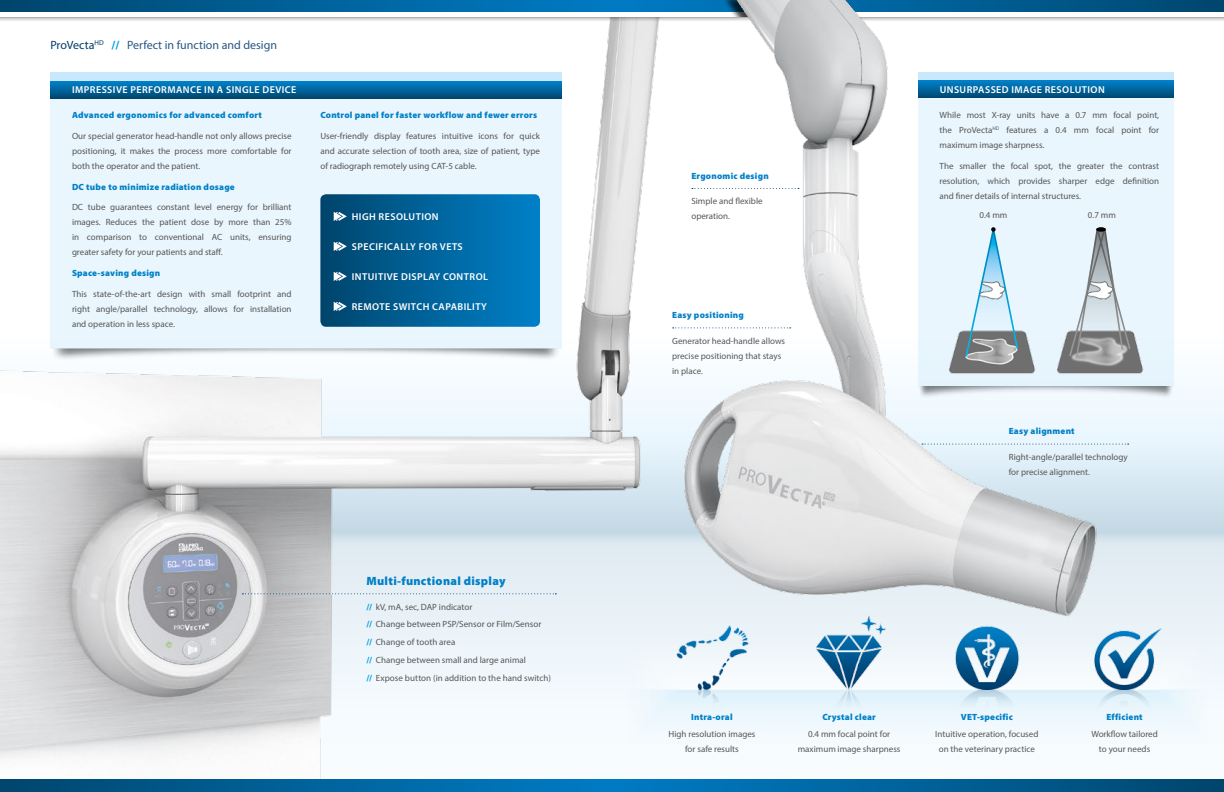
<style>
.page{position:relative;width:1224px;height:792px;background:#fff}
.page>*{position:absolute;margin:0;border:0;box-sizing:border-box;transform-origin:0 0}
.t1{font:12px "Myriad Pro";color:#275784}
.t2{font:900 12px "Myriad Pro";letter-spacing:.025em;color:#0080c8}
.t3{font:600 10px "Myriad Pro";letter-spacing:.045em;color:#fff}
.t4{font:9px/15px "Myriad Pro";color:#565656;text-align:justify}
.t5{font:900 9px "Myriad Pro";letter-spacing:.025em;color:#0080c8}
.s1{color:#003b6a}
.s2{font-weight:700;color:#009ee3}
.s3{font-weight:900;color:#0080c8}
</style>
<div class="page">
<img style="left:0;top:22px;width:1224px;height:760px">
<img style="left:50px;top:348px;width:512px;height:12px">
<div style="left:50px;top:72px;width:512px;height:276px;background:#e9f6fd"></div>
<div style="left:50px;top:73px;width:512px;height:8px;background:#c8e8fb"></div>
<svg style="left:50px;top:81px;width:512px;height:17px;background:#00649e"></svg>
<div style="left:918px;top:72px;width:256px;height:315px;background:#e9f6fd"></div>
<div style="left:918px;top:72px;width:256px;height:9px;background:#c8e8fb"></div>
<svg style="left:918px;top:81px;width:256px;height:17px;background:#00639b"></svg>
<img style="left:918px;top:387px;width:256px;height:12px">
<svg style="left:320px;top:194px;width:220px;height:133px;background:#03659c"></svg>
<svg style="left:922px;top:444px;width:207px;height:1px"></svg>
<svg style="left:242px;top:593px;width:314px;height:1px"></svg>
<svg style="left:692px;top:188px;width:107px;height:1px"></svg>
<svg style="left:673px;top:327px;width:118px;height:1px"></svg>
<img style="left:809px;top:610px;width:80px;height:101px">
<img style="left:1085px;top:610px;width:79px;height:101px">
<img style="left:947px;top:610px;width:80px;height:101px">
<img style="left:949px;top:330px;width:87px;height:44px">
<svg style="left:964px;top:227px;width:55px;height:131px"></svg>
<img style="left:1057px;top:331px;width:87px;height:43px">
<svg style="left:1068px;top:231px;width:64px;height:127px"></svg>
<div style="left:1096px;top:227px;width:10px;height:5px;background:#000;border-radius:50%"></div>
<img style="left:672px;top:610px;width:80px;height:101px">
<div style="left:0;top:0;width:1224px;height:22px;background:#000;opacity:.75"></div>
<svg style="left:0;top:9px;width:1224px;height:8px"></svg>
<svg style="left:0;top:0;width:1224px;height:9px;background:#005e95"></svg>
<svg style="left:0;top:782px;width:1224px;height:10px;background:#006199"></svg>
<svg style="left:0;top:11px;width:1224px;height:1px"></svg>
<svg style="left:0;top:779px;width:1224px;height:1px"></svg>
<img style="left:672px;top:0;width:233px;height:52px">
<p class="t1" style="left:50px;top:37px;width:228px"><span class="s1">ProVecta</span><sup>HD</sup> <span class="s2">//</span> Perfect in function and design</p>
<p class="t3" style="left:72px;top:83px;width:226px">IMPRESSIVE PERFORMANCE IN A SINGLE DEVICE</p>
<p class="t5" style="left:72px;top:109px;width:192px">Advanced ergonomics for advanced comfort</p>
<p class="t4" style="left:72px;top:128px;width:221px">Our special generator head-handle not only allows precise positioning, it makes the process more comfortable for both the operator and the patient.</p>
<p class="t5" style="left:72px;top:181px;width:164px">DC tube to minimize radiation dosage</p>
<p class="t4" style="left:72px;top:200px;width:221px">DC tube guarantees constant level energy for brilliant images. Reduces the patient dose by more than 25% in comparison to conventional AC units, ensuring greater safety for your patients and staff.</p>
<p class="t5" style="left:72px;top:267px;width:90px">Space-saving design</p>
<p class="t4" style="left:72px;top:286px;width:221px">This state-of-the-art design with small footprint and right angle/parallel technology, allows for installation and operation in less space.</p>
<p class="t5" style="left:320px;top:109px;width:218px">Control panel for faster workflow and fewer errors</p>
<p class="t4" style="left:320px;top:128px;width:221px">User-friendly display features intuitive icons for quick and accurate selection of tooth area, size of patient, type of radiograph remotely using CAT-5 cable.</p>
<p class="t3" style="left:352px;top:211px;width:88px">HIGH RESOLUTION</p>
<p class="t3" style="left:352px;top:241px;width:113px">SPECIFICALLY FOR VETS</p>
<p class="t3" style="left:352px;top:271px;width:138px">INTUITIVE DISPLAY CONTROL</p>
<p class="t3" style="left:352px;top:301px;width:137px">REMOTE SWITCH CAPABILITY</p>
<p class="t2" style="left:366px;top:573px;width:141px">Multi-functional display</p>
<p class="t4" style="left:366px;top:598px;width:186px;line-height:17.8px;text-align:left"><span class="s2">//</span> kV, mA, sec, DAP indicator<br><span class="s2">//</span> Change between PSP/Sensor or Film/Sensor<br><span class="s2">//</span> Change of tooth area<br><span class="s2">//</span> Change between small and large animal<br><span class="s2">//</span> Expose button (in addition to the hand switch)</p>
<p class="t5" style="left:691px;top:170px;width:79px">Ergonomic design</p>
<p class="t4" style="left:691px;top:194px;width:73px">Simple and flexible operation.</p>
<p class="t5" style="left:672px;top:309px;width:73px">Easy positioning</p>
<p class="t4" style="left:672px;top:333px;width:115px;text-align:left">Generator head-handle allows precise positioning that stays in place.</p>
<p class="t3" style="left:940px;top:83px;width:167px">UNSURPASSED IMAGE RESOLUTION</p>
<p class="t4" style="left:940px;top:108px;width:221px">While most X-ray units have a 0.7 mm focal point, the ProVecta<sup>HD</sup> features a 0.4 mm focal point for maximum image sharpness.</p>
<p class="t4" style="left:940px;top:158px;width:221px">The smaller the focal spot, the greater the contrast resolution, which provides sharper edge definition and finer details of internal structures.</p>
<p class="t4" style="left:979px;top:208px;width:30px">0.4 mm</p>
<p class="t4" style="left:1088px;top:208px;width:30px">0.7 mm</p>
<p class="t5" style="left:1009px;top:425px;width:67px">Easy alignment</p>
<p class="t4" style="left:1009px;top:449px;width:121px">Right-angle/parallel technology for precise alignment.</p>
<p class="t4" style="left:669px;top:708px;width:88px;line-height:17.8px;text-align:center"><span class="s3">Intra-oral<br></span>High resolution images</p>
<p class="t4" style="left:685px;top:742px;width:55px">for safe results</p>
<p class="t4" style="left:808px;top:708px;width:84px;line-height:17.8px;text-align:center"><span class="s3">Crystal clear<br></span>0.4 mm focal point for</p>
<p class="t4" style="left:798px;top:742px;width:104px">maximum image sharpness</p>
<p class="t4" style="left:935px;top:708px;width:105px;line-height:17.8px;text-align:center"><span class="s3">VET-specific<br></span>Intuitive operation, focused</p>
<p class="t4" style="left:939px;top:742px;width:98px">on the veterinary practice</p>
<p class="t4" style="left:1091px;top:708px;width:68px;line-height:17.8px;text-align:center"><span class="s3">Efficient<br></span>Workflow tailored</p>
<p class="t4" style="left:1099px;top:742px;width:53px">to your needs</p>
</div>
